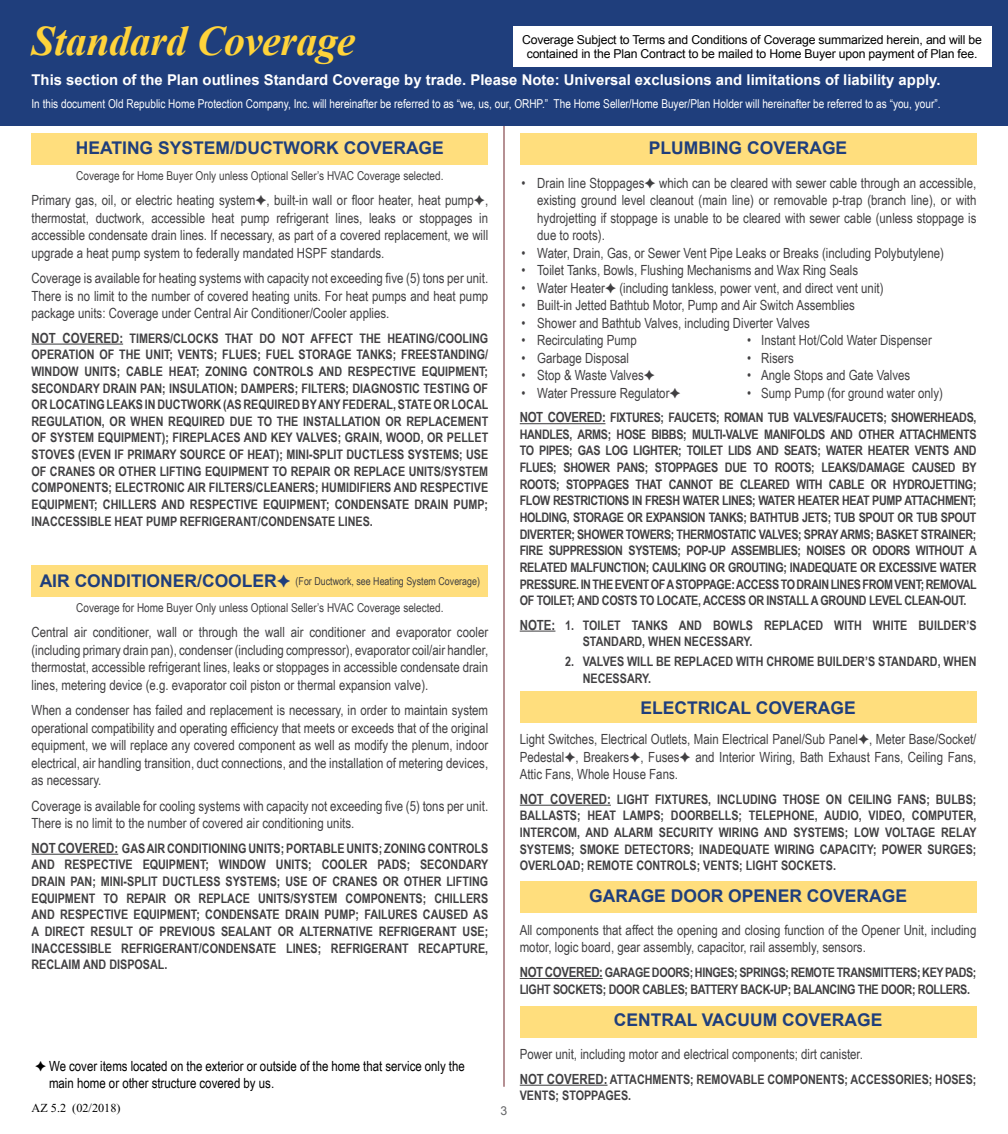
<style>
.page{position:relative;width:1008px;height:1134px;background:#fff}
.page>*{position:absolute;margin:0;border:0;box-sizing:border-box;transform-origin:0 0}
.t1{font:italic 700 42px "Times New Roman";letter-spacing:-.015em;color:#ffd33a}
.t2{font:700 17.5px "Arial";color:#1f3e7c}
.t3{font:700 14.88px "Arial";color:#fff}
.t4{font:14px/17.5px "Arial Narrow";color:#414042;text-align:justify}
.t5{font:14px/16.8px "Arial Narrow";color:#000}
.t6{font:700 13.12px/16.6px "Arial Narrow";color:#414042;text-align:justify}
.t7{font:700 13.12px/16.6px "Arial Narrow";letter-spacing:-.025em;color:#414042}
.t8{font:12.25px "Arial Narrow";color:#fff}
.t9{font:12.25px/14.7px "Arial";letter-spacing:-.015em;color:#000;text-align:center}
.t10{font:12.25px "Arial Narrow";color:#414042}
.t11{font:12.25px "Times New Roman";color:#000}
.t12{font:12.25px "Arial";color:#636466}
.t13{font:10.85px "Arial Narrow";color:#414042}
.s1{font-size:14px}
.s2{font-family:"Arial";font-weight:700;font-size:17.5px;color:#1f3e7c}
.s3{color:#1f3e7c}
</style>
<div class="page">
<div style="left:32px;top:565px;width:456px;height:32px;background:#ffde7d"></div>
<div style="left:520px;top:133px;width:456px;height:31px;background:#ffde7d"></div>
<div style="left:32px;top:133px;width:456px;height:31px;background:#ffde7d"></div>
<div style="left:0;top:0;width:1008px;height:126px;background:#1f3e7c"></div>
<div style="left:520px;top:1006px;width:456px;height:31px;background:#ffde7d"></div>
<div style="left:520px;top:882px;width:456px;height:31px;background:#ffde7d"></div>
<div style="left:520px;top:692px;width:456px;height:31px;background:#ffde7d"></div>
<hr style="left:32px;top:344px;width:91px;height:1px;background:#414042">
<hr style="left:32px;top:854px;width:86px;height:1px;background:#414042">
<hr style="left:520px;top:423px;width:85px;height:1px;background:#414042">
<hr style="left:520px;top:631px;width:35px;height:1px;background:#414042">
<hr style="left:520px;top:805px;width:91px;height:1px;background:#414042">
<hr style="left:520px;top:978px;width:83px;height:1px;background:#414042">
<hr style="left:520px;top:1085px;width:88px;height:1px;background:#414042">
<hr style="left:504px;top:126px;width:1px;height:961px;background:#6d2228">
<div style="left:513px;top:26px;width:478px;height:41px;background:#fff"></div>
<h1 class="t1" style="left:31px;top:11px;width:326px">Standard Coverage</h1>
<p class="t3" style="left:31px;top:70px;width:910px">This section of the Plan outlines Standard Coverage by trade. Please Note: Universal exclusions and limitations of liability apply.</p>
<p class="t8" style="left:31px;top:95px;width:911px">In this document Old Republic Home Protection Company, Inc. will hereinafter be referred to as “we, us, our, ORHP.” The Home Seller/Home Buyer/Plan Holder will hereinafter be referred to as “you, your”.</p>
<p class="t9" style="left:522px;top:32px;width:461px">Coverage Subject to Terms and Conditions of Coverage summarized herein, and will be contained in the Plan Contract to be mailed to Home Buyer upon payment of Plan fee.</p>
<h2 class="t2" style="left:76px;top:137px;width:370px">HEATING SYSTEM/DUCTWORK COVERAGE</h2>
<p class="t10" style="left:76px;top:167px;width:369px">Coverage for Home Buyer Only unless Optional Seller’s HVAC Coverage selected.</p>
<p class="t4" style="left:32px;top:191px;width:458px">Primary gas, oil, or electric heating system , built-in wall or floor heater, heat pump , thermostat, ductwork, accessible heat pump refrigerant lines, leaks or stoppages in accessible condensate drain lines. If necessary, as part of a covered replacement, we will upgrade a heat pump system to federally mandated HSPF standards.</p>
<p class="t4" style="left:32px;top:269px;width:458px">Coverage is available for heating systems with capacity not exceeding five (5) tons per unit.<br>There is no limit to the number of covered heating units. For heat pumps and heat pump package units: Coverage under Central Air Conditioner/Cooler applies.</p>
<p class="t6" style="left:31px;top:329px;width:458px"><span class="s1">NOT COVERED:</span> TIMERS/CLOCKS THAT DO NOT AFFECT THE HEATING/COOLING OPERATION OF THE UNIT; VENTS; FLUES; FUEL STORAGE TANKS; FREESTANDING/ WINDOW UNITS; CABLE HEAT; ZONING CONTROLS AND RESPECTIVE EQUIPMENT; SECONDARY DRAIN PAN; INSULATION; DAMPERS; FILTERS; DIAGNOSTIC TESTING OF OR LOCATING LEAKS IN DUCTWORK (AS REQUIRED BY ANY FEDERAL, STATE OR LOCAL REGULATION, OR WHEN REQUIRED DUE TO THE INSTALLATION OR REPLACEMENT OF SYSTEM EQUIPMENT); FIREPLACES AND KEY VALVES; GRAIN, WOOD, OR PELLET STOVES (EVEN IF PRIMARY SOURCE OF HEAT); MINI-SPLIT DUCTLESS SYSTEMS; USE OF CRANES OR OTHER LIFTING EQUIPMENT TO REPAIR OR REPLACE UNITS/SYSTEM COMPONENTS; ELECTRONIC AIR FILTERS/CLEANERS; HUMIDIFIERS AND RESPECTIVE EQUIPMENT; CHILLERS AND RESPECTIVE EQUIPMENT; CONDENSATE DRAIN PUMP; INACCESSIBLE HEAT PUMP REFRIGERANT/CONDENSATE LINES.</p>
<p class="t13" style="left:40px;top:573px;width:442px"><span class="s2">AIR CONDITIONER/COOLER</span><span class="s3">✦</span> (For Ductwork, see Heating System Coverage)</p>
<p class="t10" style="left:76px;top:599px;width:369px">Coverage for Home Buyer Only unless Optional Seller’s HVAC Coverage selected.</p>
<p class="t4" style="left:32px;top:623px;width:458px">Central air conditioner, wall or through the wall air conditioner and evaporator cooler (including primary drain pan), condenser (including compressor), evaporator coil/air handler, thermostat, accessible refrigerant lines, leaks or stoppages in accessible condensate drain lines, metering device (e.g. evaporator coil piston or thermal expansion valve).</p>
<p class="t4" style="left:32px;top:701px;width:458px">When a condenser has failed and replacement is necessary, in order to maintain system operational compatibility and operating efficiency that meets or exceeds that of the original equipment, we will replace any covered component as well as modify the plenum, indoor electrical, air handling transition, duct connections, and the installation of metering devices, as necessary.</p>
<p class="t4" style="left:32px;top:797px;width:458px">Coverage is available for cooling systems with capacity not exceeding five (5) tons per unit.<br>There is no limit to the number of covered air conditioning units.</p>
<p class="t6" style="left:32px;top:839px;width:458px"><span class="s1">NOT COVERED:</span> GAS AIR CONDITIONING UNITS; PORTABLE UNITS; ZONING CONTROLS AND RESPECTIVE EQUIPMENT; WINDOW UNITS; COOLER PADS; SECONDARY DRAIN PAN; MINI-SPLIT DUCTLESS SYSTEMS; USE OF CRANES OR OTHER LIFTING EQUIPMENT TO REPAIR OR REPLACE UNITS/SYSTEM COMPONENTS; CHILLERS AND RESPECTIVE EQUIPMENT; CONDENSATE DRAIN PUMP; FAILURES CAUSED AS A DIRECT RESULT OF PREVIOUS SEALANT OR ALTERNATIVE REFRIGERANT USE; INACCESSIBLE REFRIGERANT/CONDENSATE LINES; REFRIGERANT RECAPTURE, RECLAIM AND DISPOSAL.</p>
<p class="t5" style="left:49px;top:1057px;width:417px">We cover items located on the exterior or outside of the home that service only the main home or other structure covered by us.</p>
<p class="t11" style="left:32px;top:1101px;width:91px">AZ 5.2 (02/2018)</p>
<p class="t12" style="left:501px;top:1103px;width:8px">3</p>
<h2 class="t2" style="left:649px;top:137px;width:200px">PLUMBING COVERAGE</h2>
<p class="t4" style="left:537px;top:174px;width:441px;text-indent:-16px">• Drain line Stoppages which can be cleared with sewer cable through an accessible, existing ground level cleanout (main line) or removable p-trap (branch line), or with hydrojetting if stoppage is unable to be cleared with sewer cable (unless stoppage is due to roots).</p>
<p class="t4" style="left:522px;top:244px;width:424px">• Water, Drain, Gas, or Sewer Vent Pipe Leaks or Breaks (including Polybutylene)</p>
<p class="t4" style="left:522px;top:261px;width:338px">• Toilet Tanks, Bowls, Flushing Mechanisms and Wax Ring Seals</p>
<p class="t4" style="left:522px;top:279px;width:364px">• Water Heater (including tankless, power vent, and direct vent unit)</p>
<p class="t4" style="left:522px;top:296px;width:335px">• Built-in Jetted Bathtub Motor, Pump and Air Switch Assemblies</p>
<p class="t4" style="left:522px;top:314px;width:290px">• Shower and Bathtub Valves, including Diverter Valves</p>
<p class="t4" style="left:522px;top:331px;width:117px">• Recirculating Pump</p>
<p class="t4" style="left:747px;top:331px;width:186px">• Instant Hot/Cold Water Dispenser</p>
<p class="t4" style="left:522px;top:349px;width:109px">• Garbage Disposal</p>
<p class="t4" style="left:747px;top:349px;width:48px">• Risers</p>
<p class="t4" style="left:522px;top:366px;width:124px">• Stop &amp; Waste Valves</p>
<p class="t4" style="left:747px;top:366px;width:165px">• Angle Stops and Gate Valves</p>
<p class="t4" style="left:522px;top:384px;width:150px">• Water Pressure Regulator</p>
<p class="t4" style="left:747px;top:384px;width:197px">• Sump Pump (for ground water only)</p>
<p class="t6" style="left:520px;top:409px;width:459px"><span class="s1">NOT COVERED:</span> FIXTURES; FAUCETS; ROMAN TUB VALVES/FAUCETS; SHOWERHEADS, HANDLES, ARMS; HOSE BIBBS; MULTI-VALVE MANIFOLDS AND OTHER ATTACHMENTS TO PIPES; GAS LOG LIGHTER; TOILET LIDS AND SEATS; WATER HEATER VENTS AND FLUES; SHOWER PANS; STOPPAGES DUE TO ROOTS; LEAKS/DAMAGE CAUSED BY ROOTS; STOPPAGES THAT CANNOT BE CLEARED WITH CABLE OR HYDROJETTING; FLOW RESTRICTIONS IN FRESH WATER LINES; WATER HEATER HEAT PUMP ATTACHMENT; HOLDING, STORAGE OR EXPANSION TANKS; BATHTUB JETS; TUB SPOUT OR TUB SPOUT DIVERTER; SHOWER TOWERS; THERMOSTATIC VALVES; SPRAY ARMS; BASKET STRAINER; FIRE SUPPRESSION SYSTEMS; POP-UP ASSEMBLIES; NOISES OR ODORS WITHOUT A RELATED MALFUNCTION; CAULKING OR GROUTING; INADEQUATE OR EXCESSIVE WATER PRESSURE. IN THE EVENT OF A STOPPAGE: ACCESS TO DRAIN LINES FROM VENT; REMOVAL OF TOILET; AND COSTS TO LOCATE, ACCESS OR INSTALL A GROUND LEVEL CLEAN-OUT.</p>
<p class="t6" style="left:583px;top:616px;width:395px;text-indent:-63px"><span class="s1">NOTE:</span> 1. TOILET TANKS AND BOWLS REPLACED WITH WHITE BUILDER’S<br>STANDARD, WHEN NECESSARY.</p>
<p class="t6" style="left:583px;top:652px;width:395px;text-indent:-17px">2. VALVES WILL BE REPLACED WITH CHROME BUILDER’S STANDARD, WHEN<br>NECESSARY.</p>
<h2 class="t2" style="left:640px;top:696px;width:217px">ELECTRICAL COVERAGE</h2>
<p class="t4" style="left:520px;top:730px;width:458px">Light Switches, Electrical Outlets, Main Electrical Panel/Sub Panel , Meter Base/Socket/ Pedestal , Breakers , Fuses and Interior Wiring, Bath Exhaust Fans, Ceiling Fans, Attic Fans, Whole House Fans.</p>
<p class="t6" style="left:520px;top:790px;width:458px"><span class="s1">NOT COVERED:</span> LIGHT FIXTURES, INCLUDING THOSE ON CEILING FANS; BULBS; BALLASTS; HEAT LAMPS; DOORBELLS; TELEPHONE, AUDIO, VIDEO, COMPUTER, INTERCOM, AND ALARM SECURITY WIRING AND SYSTEMS; LOW VOLTAGE RELAY SYSTEMS; SMOKE DETECTORS; INADEQUATE WIRING CAPACITY; POWER SURGES; OVERLOAD; REMOTE CONTROLS; VENTS; LIGHT SOCKETS.</p>
<h2 class="t2" style="left:589px;top:884px;width:319px">GARAGE DOOR OPENER COVERAGE</h2>
<p class="t4" style="left:520px;top:921px;width:458px">All components that affect the opening and closing function of the Opener Unit, including motor, logic board, gear assembly, capacitor, rail assembly, sensors.</p>
<p class="t7" style="left:520px;top:963px;width:458px"><span class="s1">NOT COVERED:</span> GARAGE DOORS; HINGES; SPRINGS; REMOTE TRANSMITTERS; KEY PADS;<br>LIGHT SOCKETS; DOOR CABLES; BATTERY BACK-UP; BALANCING THE DOOR; ROLLERS.</p>
<h2 class="t2" style="left:614px;top:1008px;width:270px">CENTRAL VACUUM COVERAGE</h2>
<p class="t4" style="left:520px;top:1045px;width:345px">Power unit, including motor and electrical components; dirt canister.</p>
<p class="t6" style="left:520px;top:1070px;width:458px"><span class="s1">NOT COVERED:</span> ATTACHMENTS; REMOVABLE COMPONENTS; ACCESSORIES; HOSES;<br>VENTS; STOPPAGES.</p>
</div>
